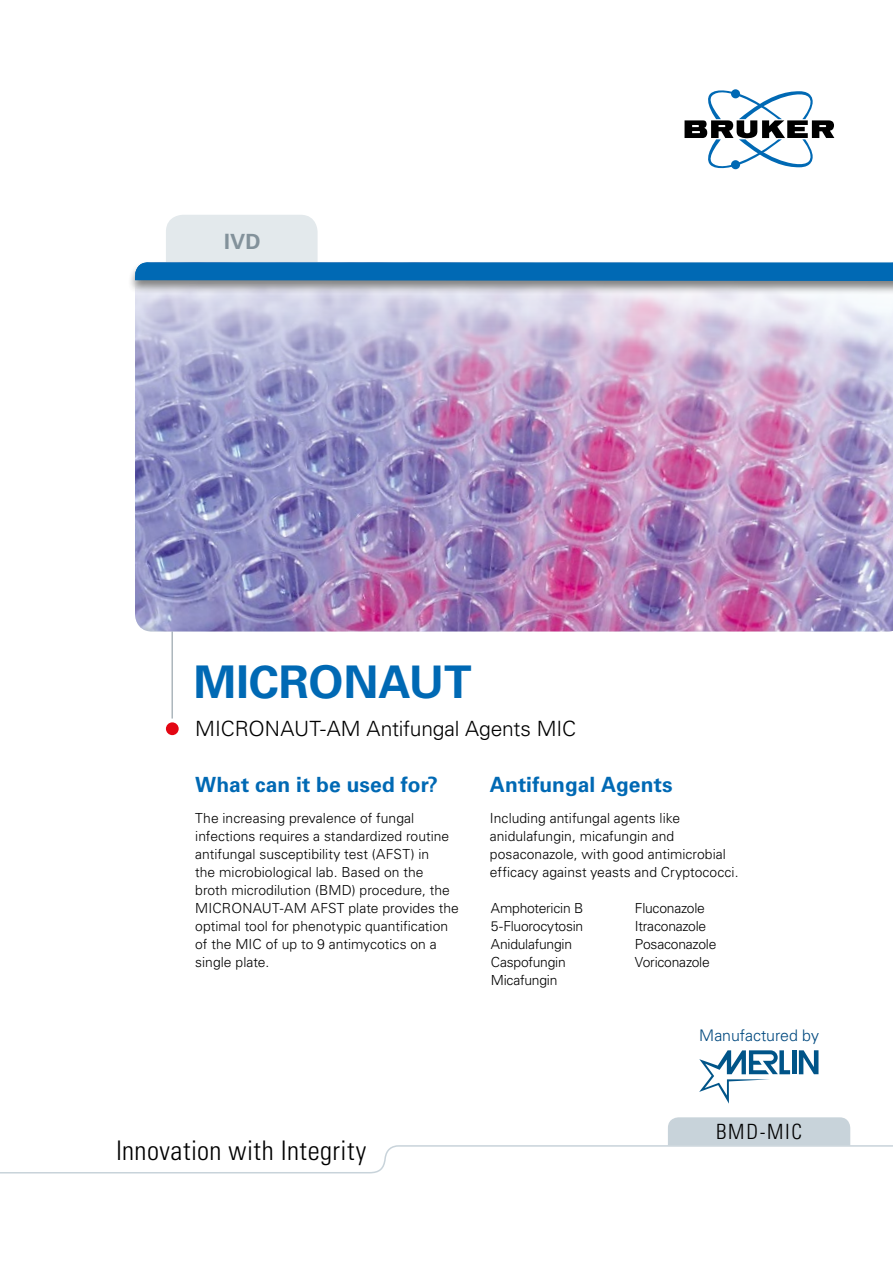
<style>
.page{position:relative;width:893px;height:1263px;background:#fff}
.page>*{position:absolute;margin:0;border:0;box-sizing:border-box;transform-origin:0 0}
.t1{font:700 45px "Univers LT Std";color:#0069b4}
.t2{font:300 condensed 27px "Univers LT Std";letter-spacing:.015em;color:#000}
.t3{font:700 21px "Univers LT Std";letter-spacing:.005em;color:#0069b4}
.t4{font:300 21px "Univers LT Std";letter-spacing:-.005em;color:#000}
.t5{font:300 condensed 21px "Univers LT Std";letter-spacing:.08em;color:#000}
.t6{font:700 21px "Univers LT Std";color:#83929b}
.t7{font:300 15.9px "Univers LT Std";letter-spacing:-.005em;color:#00497f}
.t8{font:300 13.8px/18px "Univers LT Std";color:#000}
</style>
<div class="page">
<hr style="left:172px;top:614px;width:1px;height:104px;background:#83929b">
<div style="left:166px;top:722px;width:13px;height:13px;background:#e30613;border-radius:50%"></div>
<svg style="left:0;top:1117px;width:893px;height:57px"></svg>
<svg style="left:799px;top:1050px;width:19px;height:24px"></svg>
<hr style="left:792px;top:1050px;width:4px;height:24px;background:#005488">
<svg style="left:699px;top:1050px;width:91px;height:54px"></svg>
<svg style="left:684px;top:89px;width:150px;height:81px"></svg>
<div style="left:166px;top:215px;width:152px;height:68px;background:#e3e9ec;border-radius:17px"></div>
<img style="left:135px;top:614px;width:758px;height:17px">
<img style="left:135px;top:296px;width:758px;height:318px">
<div style="left:127px;top:260px;width:766px;height:36px;background:#000;opacity:.5"></div>
<div style="left:135px;top:262px;width:758px;height:18px;background:#0069b4"></div>
<h3 class="t6" style="left:224px;top:229px;width:38px">IVD</h3>
<h1 class="t1" style="left:194px;top:655px;width:279px">MICRONAUT</h1>
<h3 class="t4" style="left:195px;top:716px;width:382px">MICRONAUT-AM Antifungal Agents MIC</h3>
<h3 class="t3" style="left:195px;top:772px;width:244px">What can it be used for?</h3>
<p class="t8" style="left:195px;top:809px;width:265px">The increasing prevalence of fungal infections requires a standardized routine antifungal susceptibility test (AFST) in<br>the microbiological lab. Based on the broth microdilution (BMD) procedure, the MICRONAUT-AM AFST plate provides the optimal tool for phenotypic quantification of the MIC of up to 9 antimycotics on a single plate.</p>
<h2 class="t2" style="left:116px;top:1134px;width:252px">Innovation with Integrity</h2>
<h3 class="t3" style="left:490px;top:772px;width:184px">Antifungal Agents</h3>
<p class="t8" style="left:490px;top:809px;width:250px">Including antifungal agents like anidulafungin, micafungin and posaconazole, with good antimicrobial efficacy against yeasts and Cryptococci.</p>
<p class="t8" style="left:491px;top:899px;width:94px">Amphotericin B<br>5-Fluorocytosin<br>Anidulafungin<br>Caspofungin<br>Micafungin</p>
<p class="t8" style="left:635px;top:899px;width:83px">Fluconazole<br>Itraconazole<br>Posaconazole<br>Voriconazole</p>
<p class="t7" style="left:699px;top:1026px;width:121px">Manufactured by</p>
<h3 class="t5" style="left:716px;top:1118px;width:87px">BMD-MIC</h3>
</div>
